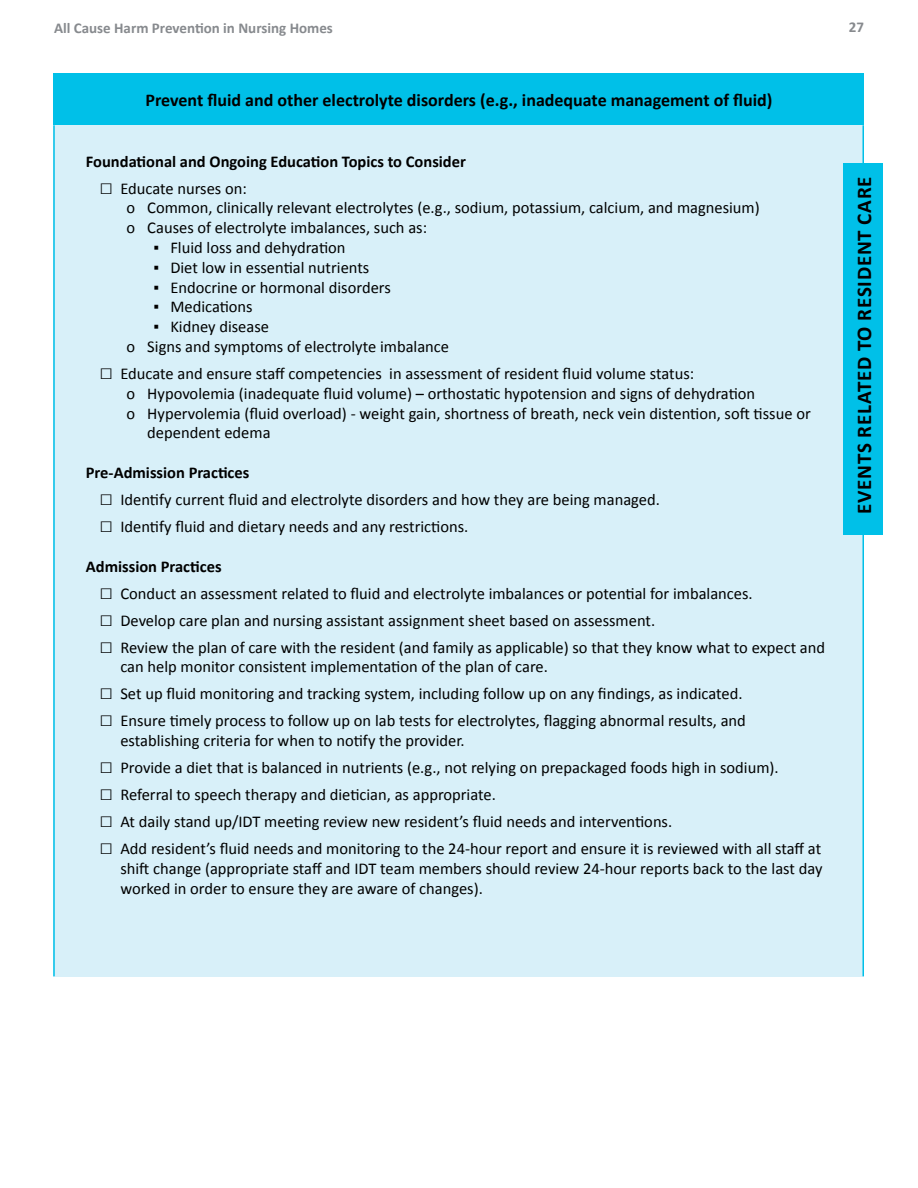
<style>
.page{position:relative;width:918px;height:1188px;background:#fff}
.page>*{position:absolute;margin:0;border:0;box-sizing:border-box;transform-origin:0 0}
.TOC_Heading_2{font:700 21px "Calibri";letter-spacing:.04em;color:#000}
.TOC_Heading_3{font:700 18px "Calibri";color:#000}
.t1{font:16.5px/19.8px "Calibri";color:#000}
.t2{font:700 16.5px "Calibri";color:#000}
.t3{font:700 15px "Calibri";color:#878a8e}
.s1{font-size:22.5px}
</style>
<div class="page">
<div style="left:53px;top:73px;width:811px;height:52px;background:#00c0e8"></div>
<div style="left:53px;top:125px;width:811px;height:851px;background:#d8f0f9"></div>
<hr style="left:53px;top:125px;width:2px;height:851px;background:#00c0e8">
<hr style="left:862px;top:125px;width:2px;height:851px;background:#00c0e8">
<div style="left:843px;top:163px;width:40px;height:372px;background:#00c0e8"></div>
<p class="t3" style="left:54px;top:18px;width:280px">All Cause Harm Prevention in Nursing Homes</p>
<p class="t3" style="left:849px;top:18px;width:17px">27</p>
<p class="TOC_Heading_3" style="left:145px;top:88px;width:629px">Prevent fluid and other electrolyte disorders (e.g., inadequate management of fluid)</p>
<p class="t2" style="left:86px;top:150px;width:382px">Foundational and Ongoing Education Topics to Consider</p>
<p class="t1" style="left:99px;top:178px;width:149px"><span class="s1">□</span> Educate nurses on:</p>
<p class="t1" style="left:126px;top:198px;width:635px">o Common, clinically relevant electrolytes (e.g., sodium, potassium, calcium, and magnesium)</p>
<p class="t1" style="left:126px;top:218px;width:302px">o Causes of electrolyte imbalances, such as:</p>
<p class="t1" style="left:153px;top:238px;width:194px">▪ Fluid loss and dehydration</p>
<p class="t1" style="left:153px;top:257px;width:218px">▪ Diet low in essential nutrients</p>
<p class="t1" style="left:153px;top:277px;width:239px">▪ Endocrine or hormonal disorders</p>
<p class="t1" style="left:153px;top:297px;width:101px">▪ Medications</p>
<p class="t1" style="left:153px;top:317px;width:117px">▪ Kidney disease</p>
<p class="t1" style="left:126px;top:337px;width:324px">o Signs and symptoms of electrolyte imbalance</p>
<p class="t1" style="left:99px;top:364px;width:596px"><span class="s1">□</span> Educate and ensure staff competencies in assessment of resident fluid volume status:</p>
<p class="t1" style="left:126px;top:383px;width:630px">o Hypovolemia (inadequate fluid volume) – orthostatic hypotension and signs of dehydration</p>
<p class="t1" style="left:147px;top:403px;width:665px;text-indent:-21px">o Hypervolemia (fluid overload) - weight gain, shortness of breath, neck vein distention, soft tissue or dependent edema</p>
<p class="t2" style="left:86px;top:462px;width:165px">Pre-Admission Practices</p>
<p class="t1" style="left:99px;top:490px;width:562px"><span class="s1">□</span> Identify current fluid and electrolyte disorders and how they are being managed.</p>
<p class="t1" style="left:99px;top:517px;width:371px"><span class="s1">□</span> Identify fluid and dietary needs and any restrictions.</p>
<p class="t2" style="left:86px;top:555px;width:137px">Admission Practices</p>
<p class="t1" style="left:99px;top:583px;width:655px"><span class="s1">□</span> Conduct an assessment related to fluid and electrolyte imbalances or potential for imbalances.</p>
<p class="t1" style="left:99px;top:610px;width:557px"><span class="s1">□</span> Develop care plan and nursing assistant assignment sheet based on assessment.</p>
<p class="t1" style="left:120px;top:637px;width:706px;text-indent:-21px"><span class="s1">□</span> Review the plan of care with the resident (and family as applicable) so that they know what to expect and can help monitor consistent implementation of the plan of care.</p>
<p class="t1" style="left:99px;top:684px;width:645px"><span class="s1">□</span> Set up fluid monitoring and tracking system, including follow up on any findings, as indicated.</p>
<p class="t1" style="left:120px;top:711px;width:627px;text-indent:-21px"><span class="s1">□</span> Ensure timely process to follow up on lab tests for electrolytes, flagging abnormal results, and establishing criteria for when to notify the provider.</p>
<p class="t1" style="left:99px;top:758px;width:681px"><span class="s1">□</span> Provide a diet that is balanced in nutrients (e.g., not relying on prepackaged foods high in sodium).</p>
<p class="t1" style="left:99px;top:785px;width:398px"><span class="s1">□</span> Referral to speech therapy and dietician, as appropriate.</p>
<p class="t1" style="left:99px;top:812px;width:574px"><span class="s1">□</span> At daily stand up/IDT meeting review new resident’s fluid needs and interventions.</p>
<p class="t1" style="left:120px;top:839px;width:704px;text-align:justify;text-indent:-21px"><span class="s1">□</span> Add resident’s fluid needs and monitoring to the 24-hour report and ensure it is reviewed with all staff at shift change (appropriate staff and IDT team members should review 24-hour reports back to the last day worked in order to ensure they are aware of changes).</p>
<p class="TOC_Heading_2" style="left:851px;top:514px;width:339px;rotate:-90deg">EVENTS RELATED TO RESIDENT CARE</p>
</div>
